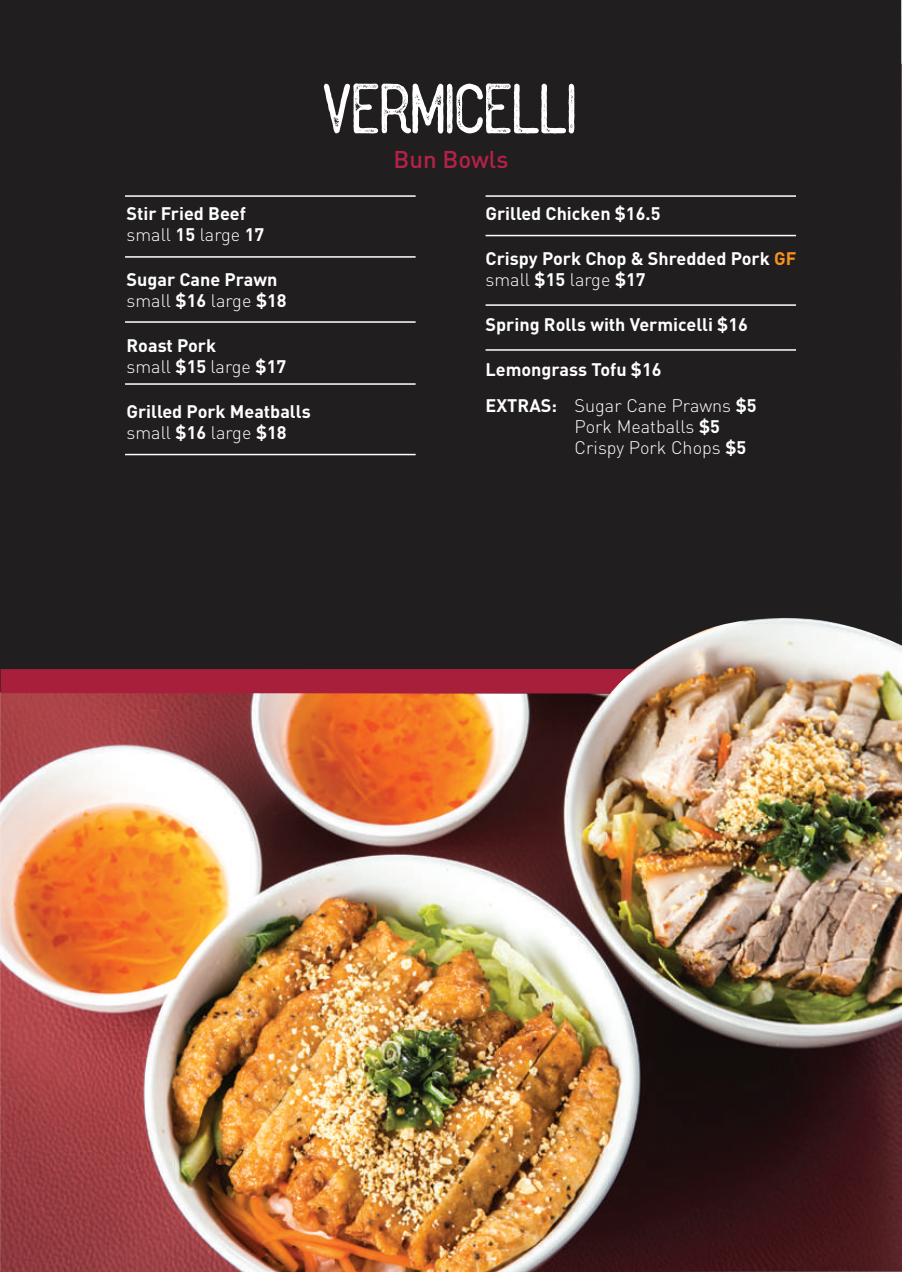
<style>
.page{position:relative;width:902px;height:1272px;background:#fff}
.page>*{position:absolute;margin:0;border:0;box-sizing:border-box;transform-origin:0 0}
.t1{font:71.1px "Alehouse Sans";color:#fff}
.t2{font:500 24px "DIN";color:#b52149}
.t3{font:700 18px/21px "DIN Pro";color:#fff}
.t4{font:300 18px/21px "DIN Pro";color:#fff}
.s1{font-weight:300}
.s2{font-family:"DIN";color:#f7931d}
.s3{font-weight:700}
</style>
<div class="page">
<img style="left:0;top:693px;width:902px;height:579px">
<div style="left:0;top:0;width:902px;height:693px;background:#201e1f"></div>
<hr style="left:125px;top:195px;width:291px;height:2px;background:#fff">
<hr style="left:486px;top:195px;width:310px;height:2px;background:#fff">
<hr style="left:486px;top:235px;width:310px;height:1px;background:#fff">
<hr style="left:486px;top:304px;width:310px;height:2px;background:#fff">
<hr style="left:486px;top:349px;width:310px;height:2px;background:#fff">
<hr style="left:125px;top:256px;width:291px;height:2px;background:#fff">
<hr style="left:125px;top:321px;width:291px;height:2px;background:#fff">
<hr style="left:125px;top:383px;width:291px;height:2px;background:#fff">
<hr style="left:125px;top:454px;width:291px;height:1px;background:#fff">
<div style="left:1px;top:669px;width:634px;height:24px;background:#a81f3c"></div>
<h1 class="t1" style="left:324px;top:67px;width:256px">VERMICELLI</h1>
<h2 class="t2" style="left:394px;top:144px;width:116px">Bun Bowls</h2>
<p class="t3" style="left:127px;top:202px;width:139px">Stir Fried Beef <span class="s1">small</span> 15 <span class="s1">large</span> 17</p>
<p class="t3" style="left:127px;top:268px;width:162px">Sugar Cane Prawn <span class="s1">small</span> $16 <span class="s1">large</span> $18</p>
<p class="t3" style="left:127px;top:334px;width:161px">Roast Pork<br><span class="s1">small</span> $15 <span class="s1">large</span> $17</p>
<p class="t3" style="left:127px;top:400px;width:186px">Grilled Pork Meatballs <span class="s1">small</span> $16 <span class="s1">large</span> $18</p>
<p class="t3" style="left:486px;top:202px;width:176px">Grilled Chicken $16.5</p>
<p class="t3" style="left:486px;top:247px;width:312px">Crispy Pork Chop &amp; Shredded Pork <span class="s2">GF </span><span class="s1">small</span> $15 <span class="s1">large</span> $17</p>
<p class="t3" style="left:486px;top:313px;width:264px">Spring Rolls with Vermicelli $16</p>
<p class="t3" style="left:486px;top:358px;width:177px">Lemongrass Tofu $16</p>
<p class="t4" style="left:575px;top:394px;width:184px;text-indent:-89px"><span class="s3">EXTRAS:</span> Sugar Cane Prawns <span class="s3">$5<br></span>Pork Meatballs <span class="s3">$5<br></span>Crispy Pork Chops <span class="s3">$5</span></p>
</div>
